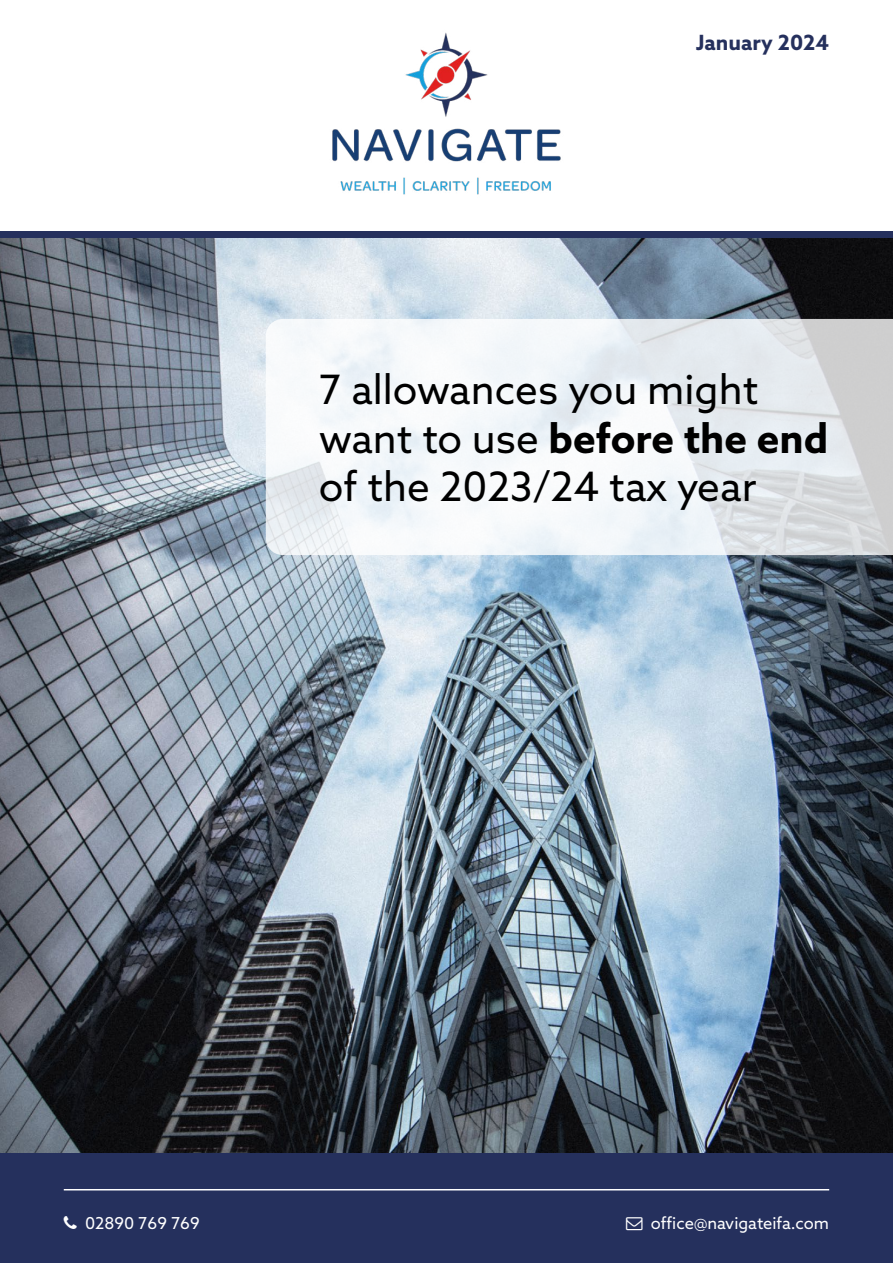
<style>
.page{position:relative;width:893px;height:1263px;background:#fff}
.page>*{position:absolute;margin:0;border:0;box-sizing:border-box;transform-origin:0 0}
.t1{font:40.5px/48.6px "Azo Sans";color:#000}
.t2{font:700 21px "Azo Sans";color:#25305d}
.t3{font:16.5px "Azo Sans";color:#fff}
.s1{font-weight:700}
</style>
<div class="page">
<img style="left:0;top:238px;width:893px;height:915px">
<div style="left:0;top:1153px;width:893px;height:110px;background:#25305d"></div>
<svg style="left:266px;top:319px;width:627px;height:236px"></svg>
<hr style="left:64px;top:1189px;width:765px;height:1px;background:#fff">
<div style="left:0;top:232px;width:893px;height:6px;background:#25305d"></div>
<img style="left:332px;top:32px;width:229px;height:163px">
<p class="t2" style="left:696px;top:29px;width:135px">January 2024</p>
<p class="t1" style="left:319px;top:365px;width:511px">7 allowances you might want to use <span class="s1">before the end </span>of the 2023/24 tax year</p>
<p class="t3" style="left:85px;top:1212px;width:116px">02890 769 769</p>
<p class="t3" style="left:651px;top:1212px;width:180px">office@navigateifa.com</p>
</div>
